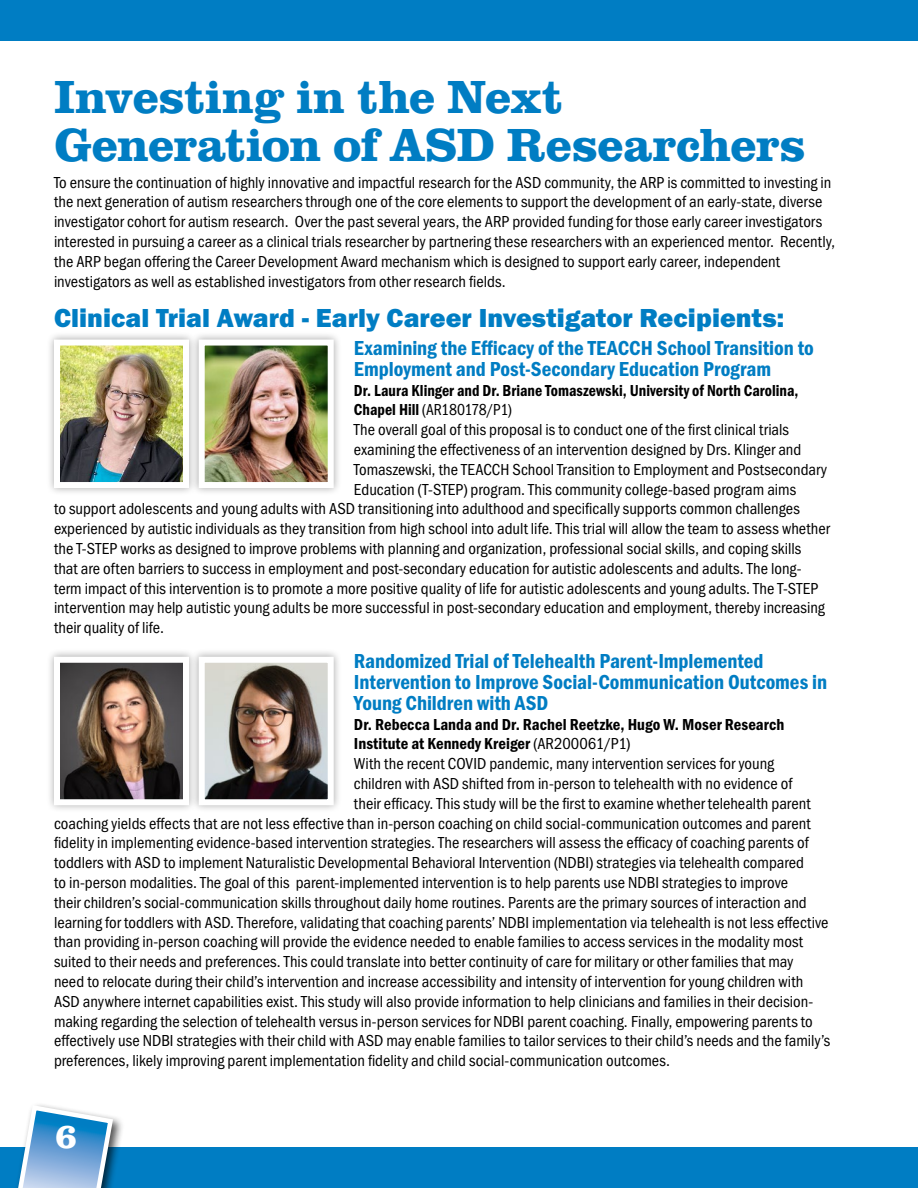
<style>
.page{position:relative;width:918px;height:1188px;background:#fff}
.page>*{position:absolute;margin:0;border:0;box-sizing:border-box;transform-origin:0 0}
._2012-head01{font:700 48px/48px "Clarendon URW";letter-spacing:-.015em;color:#007dc3}
.t1{font:700 36px "Clarendon URW";color:#fff}
._2012-head03{font:27px "Franklin Gothic URW Hea";color:#007dc3}
._2012-highlight_head{font:21px/21px "Franklin Gothic URW Con Dem";color:#007dc3}
._2012-Body{font:16.5px/19.8px "Franklin Gothic URW Con Boo";color:#000}
._2012-Body-2{font:16.5px/19.8px "Franklin Gothic URW Con Dem";color:#000}
._2012-Body-3{font:16.5px/19.8px "Franklin Gothic URW Con Dem";color:#000;scale:.95 1}
.s1{font-family:"Franklin Gothic URW Con Boo"}
</style>
<div class="page">
<div style="left:0;top:0;width:918px;height:40px;background:#007dc3"></div>
<div style="left:46px;top:331px;width:151px;height:165px;background:#000;opacity:.35"></div>
<img style="left:61px;top:347px;width:121px;height:134px">
<div style="left:54px;top:340px;width:135px;height:148px;border:6px solid #fff"></div>
<div style="left:190px;top:331px;width:152px;height:165px;background:#000;opacity:.35"></div>
<img style="left:206px;top:347px;width:121px;height:134px">
<div style="left:199px;top:340px;width:135px;height:148px;border:6px solid #fff"></div>
<div style="left:190px;top:649px;width:152px;height:164px;background:#000;opacity:.35"></div>
<img style="left:206px;top:664px;width:121px;height:134px">
<div style="left:199px;top:657px;width:135px;height:148px;border:6px solid #fff"></div>
<div style="left:46px;top:649px;width:151px;height:164px;background:#000;opacity:.35"></div>
<img style="left:61px;top:664px;width:121px;height:134px">
<div style="left:54px;top:657px;width:135px;height:148px;border:6px solid #fff"></div>
<div style="left:0;top:1148px;width:918px;height:40px;background:#007dc3"></div>
<div style="left:7px;top:1101px;width:117px;height:87px;background:#000;opacity:.7"></div>
<svg style="left:8px;top:1103px;width:108px;height:85px"></svg>
<p class="_2012-head01" style="left:54px;top:70px;width:753px">Investing in the Next<br>Generation of ASD Researchers</p>
<p class="_2012-Body" style="left:54px;top:172px;width:783px">To ensure the continuation of highly innovative and impactful research for the ASD community, the ARP is committed to investing in the next generation of autism researchers through one of the core elements to support the development of an early-state, diverse investigator cohort for autism research. Over the past several years, the ARP provided funding for those early career investigators interested in pursuing a career as a clinical trials researcher by partnering these researchers with an experienced mentor. Recently, the ARP began offering the Career Development Award mechanism which is designed to support early career, independent investigators as well as established investigators from other research fields.</p>
<p class="_2012-head03" style="left:54px;top:301px;width:732px">Clinical Trial Award - Early Career Investigator Recipients:</p>
<p class="_2012-highlight_head" style="left:354px;top:336px;width:461px">Examining the Efficacy of the TEACCH School Transition to<br>Employment and Post-Secondary Education Program</p>
<p class="_2012-Body-3" style="left:354px;top:380px;width:470px">Dr. Laura Klinger and Dr. Briane Tomaszewski, University of North Carolina,<br>Chapel Hill <span class="s1">(AR180178/P1)</span></p>
<p class="_2012-Body" style="left:354px;top:420px;width:437px">The overall goal of this proposal is to conduct one of the first clinical trials</p>
<p class="_2012-Body" style="left:354px;top:439px;width:449px">examining the effectiveness of an intervention designed by Drs. Klinger and</p>
<p class="_2012-Body" style="left:354px;top:459px;width:475px">Tomaszewski, the TEACCH School Transition to Employment and Postsecondary</p>
<p class="_2012-Body" style="left:354px;top:479px;width:444px">Education (T-STEP) program. This community college-based program aims</p>
<p class="_2012-Body" style="left:54px;top:499px;width:747px">to support adolescents and young adults with ASD transitioning into adulthood and specifically supports common challenges</p>
<p class="_2012-Body" style="left:54px;top:519px;width:778px">experienced by autistic individuals as they transition from high school into adult life. This trial will allow the team to assess whether</p>
<p class="_2012-Body" style="left:54px;top:538px;width:749px">the T-STEP works as designed to improve problems with planning and organization, professional social skills, and coping skills</p>
<p class="_2012-Body" style="left:54px;top:558px;width:749px">that are often barriers to success in employment and post-secondary education for autistic adolescents and adults. The long-</p>
<p class="_2012-Body" style="left:54px;top:578px;width:766px">term impact of this intervention is to promote a more positive quality of life for autistic adolescents and young adults. The T-STEP</p>
<p class="_2012-Body" style="left:54px;top:598px;width:772px">intervention may help autistic young adults be more successful in post-secondary education and employment, thereby increasing</p>
<p class="_2012-Body" style="left:54px;top:618px;width:112px">their quality of life.</p>
<p class="_2012-highlight_head" style="left:354px;top:649px;width:475px">Randomized Trial of Telehealth Parent-Implemented<br>Intervention to Improve Social-Communication Outcomes in<br>Young Children with ASD</p>
<p class="_2012-Body-2" style="left:354px;top:713px;width:432px">Dr. Rebecca Landa and Dr. Rachel Reetzke, Hugo W. Moser Research<br>Institute at Kennedy Kreiger <span class="s1">(AR200061/P1)</span></p>
<p class="_2012-Body" style="left:354px;top:753px;width:422px">With the recent COVID pandemic, many intervention services for young</p>
<p class="_2012-Body" style="left:354px;top:773px;width:440px">children with ASD shifted from in-person to telehealth with no evidence of</p>
<p class="_2012-Body" style="left:354px;top:793px;width:458px">their efficacy. This study will be the first to examine whether telehealth parent</p>
<p class="_2012-Body" style="left:54px;top:813px;width:758px">coaching yields effects that are not less effective than in-person coaching on child social-communication outcomes and parent</p>
<p class="_2012-Body" style="left:54px;top:833px;width:756px">fidelity in implementing evidence-based intervention strategies. The researchers will assess the efficacy of coaching parents of</p>
<p class="_2012-Body" style="left:54px;top:852px;width:752px">toddlers with ASD to implement Naturalistic Developmental Behavioral Intervention (NDBI) strategies via telehealth compared</p>
<p class="_2012-Body" style="left:54px;top:872px;width:736px">to in-person modalities. The goal of this parent-implemented intervention is to help parents use NDBI strategies to improve</p>
<p class="_2012-Body" style="left:54px;top:892px;width:754px">their children’s social-communication skills throughout daily home routines. Parents are the primary sources of interaction and</p>
<p class="_2012-Body" style="left:54px;top:912px;width:776px">learning for toddlers with ASD. Therefore, validating that coaching parents’ NDBI implementation via telehealth is not less effective</p>
<p class="_2012-Body" style="left:54px;top:932px;width:751px">than providing in-person coaching will provide the evidence needed to enable families to access services in the modality most</p>
<p class="_2012-Body" style="left:54px;top:951px;width:741px">suited to their needs and preferences. This could translate into better continuity of care for military or other families that may</p>
<p class="_2012-Body" style="left:54px;top:971px;width:751px">need to relocate during their child’s intervention and increase accessibility and intensity of intervention for young children with</p>
<p class="_2012-Body" style="left:54px;top:991px;width:761px">ASD anywhere internet capabilities exist. This study will also provide information to help clinicians and families in their decision-</p>
<p class="_2012-Body" style="left:54px;top:1011px;width:760px">making regarding the selection of telehealth versus in-person services for NDBI parent coaching. Finally, empowering parents to</p>
<p class="_2012-Body" style="left:54px;top:1031px;width:778px">effectively use NDBI strategies with their child with ASD may enable families to tailor services to their child’s needs and the family’s</p>
<p class="_2012-Body" style="left:54px;top:1050px;width:618px">preferences, likely improving parent implementation fidelity and child social-communication outcomes.</p>
<p class="t1" style="left:55px;top:1110px;width:24px">6</p>
</div>
